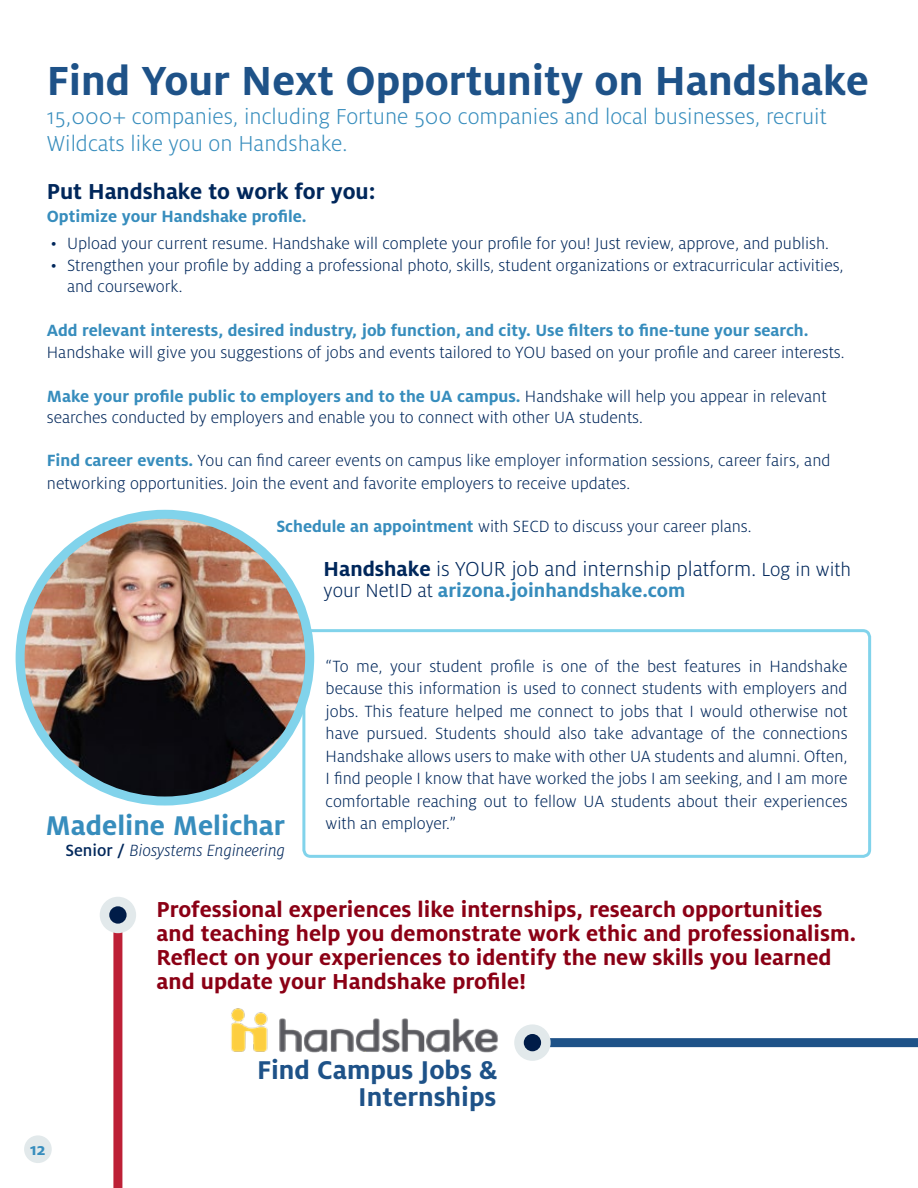
<style>
.page{position:relative;width:918px;height:1188px;background:#fff}
.page>*{position:absolute;margin:0;border:0;box-sizing:border-box;transform-origin:0 0}
.t1{font:700 45px "Milo OT";color:#1e5288}
.t2{font:700 30px "Milo OT";color:#378dbd}
.t3{font:700 28.5px/27px "Milo OT";color:#1e5288;text-align:right}
.t4{font:700 24px/24px "Milo OT";color:#8b0015}
.t5{font:300 24px/27px "Milo OT";color:#378dbd}
.t6{font:700 24px "Milo OT";color:#00275b}
.t7{font:300 22.5px "Milo OT";color:#00275b}
.t8{font:700 21px "Milo OT";color:#378dbd}
.t9{font:300 18px/22.5px "Milo OT";color:#00275b}
.t10{font:700 18px "Milo OT";color:#378dbd}
.t11{font:italic 300 18px "Milo OT";color:#00275b}
.s1{font-weight:700;color:#378dbd}
.s2{font-weight:700}
.s3{font-size:21px}
.s4{font-weight:300;color:#00275b}
.s5{font-weight:500;font-style:normal}
</style>
<div class="page">
<div style="left:24px;top:1135px;width:28px;height:28px;background:#e2e9eb;border-radius:50%"></div>
<img style="left:231px;top:1008px;width:267px;height:45px">
<svg style="left:550px;top:759px;width:368px;height:289px"></svg>
<div style="left:304px;top:631px;width:566px;height:225px;background:#fff;border-radius:7px"></div>
<div style="left:302px;top:629px;width:569px;height:229px;border:3px solid #81d3eb;border-radius:7px"></div>
<div style="left:514px;top:1024px;width:37px;height:37px;background:#e2e9eb;border-radius:50%"></div>
<div style="left:524px;top:1034px;width:17px;height:17px;background:#001c48;border-radius:50%"></div>
<img style="left:20px;top:514px;width:290px;height:287px">
<div style="left:16px;top:510px;width:298px;height:296px;border:9px solid #81d3eb;border-radius:50%"></div>
<div style="left:113px;top:915px;width:9px;height:273px;background:#bd2036"></div>
<div style="left:100px;top:897px;width:36px;height:36px;background:#e2e9eb;border-radius:50%"></div>
<div style="left:109px;top:906px;width:18px;height:18px;background:#001c48;border-radius:50%"></div>
<h1 class="t1" style="left:47px;top:55px;width:824px">Find Your Next Opportunity on Handshake</h1>
<h3 class="t5" style="left:47px;top:103px;width:781px">15,000+ companies, including Fortune 500 companies and local businesses, recruit<br>Wildcats like you on Handshake.</h3>
<h3 class="t6" style="left:47px;top:178px;width:330px">Put Handshake to work for you:</h3>
<p class="t10" style="left:47px;top:206px;width:261px">Optimize your Handshake profile.</p>
<p class="t9" style="left:51px;top:232px;width:779px">• Upload your current resume. Handshake will complete your profile for you! Just review, approve, and publish.</p>
<p class="t9" style="left:67px;top:255px;width:778px;line-height:21px;text-indent:-16px">• Strengthen your profile by adding a professional photo, skills, student organizations or extracurricular activities, and coursework.</p>
<p class="t10" style="left:47px;top:320px;width:763px">Add relevant interests, desired industry, job function, and city. Use filters to fine-tune your search.</p>
<p class="t9" style="left:47px;top:341px;width:799px">Handshake will give you suggestions of jobs and events tailored to YOU based on your profile and career interests.</p>
<p class="t9" style="left:47px;top:386px;width:781px;line-height:21px"><span class="s1">Make your profile public to employers and to the UA campus.</span> Handshake will help you appear in relevant searches conducted by employers and enable you to connect with other UA students.</p>
<p class="t9" style="left:47px;top:450px;width:785px"><span class="s1">Find career events.</span> You can find career events on campus like employer information sessions, career fairs, and networking opportunities. Join the event and favorite employers to receive updates.</p>
<p class="t9" style="left:276px;top:516px;width:477px"><span class="s1">Schedule an appointment</span> with SECD to discuss your career plans.</p>
<p class="t7" style="left:324px;top:556px;width:529px"><span class="s2">Handshake</span> is YOUR job and internship platform. <span class="s3">Log in with</span></p>
<p class="t8" style="left:324px;top:578px;width:363px"><span class="s4">your NetID at</span> arizona.joinhandshake.com</p>
<h2 class="t2" style="left:46px;top:809px;width:241px">Madeline Melichar</h2>
<p class="t11" style="left:65px;top:841px;width:221px"><span class="s5">Senior /</span> Biosystems Engineering</p>
<p class="t9" style="left:326px;top:655px;width:524px;text-align:justify">“To me, your student profile is one of the best features in Handshake because this information is used to connect students with employers and jobs. This feature helped me connect to jobs that I would otherwise not have pursued. Students should also take advantage of the connections Handshake allows users to make with other UA students and alumni. Often, I find people I know that have worked the jobs I am seeking, and I am more comfortable reaching out to fellow UA students about their experiences with an employer.”</p>
<p class="t4" style="left:157px;top:897px;width:701px">Professional experiences like internships, research opportunities and teaching help you demonstrate work ethic and professionalism.<br>Reflect on your experiences to identify the new skills you learned and update your Handshake profile!</p>
<p class="t10" style="left:30px;top:1139px;width:17px">12</p>
<h3 class="t3" style="left:257px;top:1056px;width:241px">Find Campus Jobs &amp;<br>Internships</h3>
</div>
